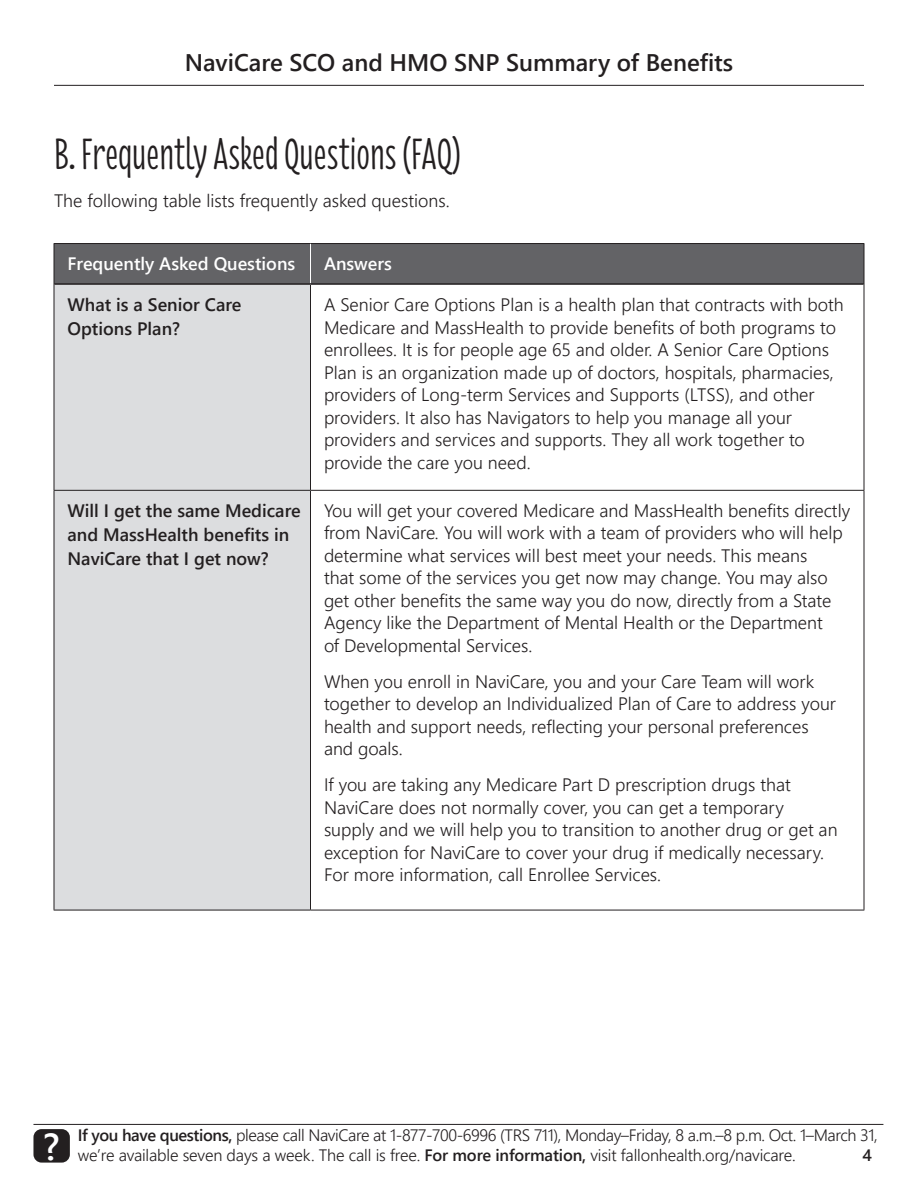
<style>
.page{position:relative;width:918px;height:1188px;background:#fff}
.page>*{position:absolute;margin:0;border:0;box-sizing:border-box;transform-origin:0 0}
._1_ABC_header_FLOR_3{font:45px "Florence";color:#231f20}
.t1{font:37.5px "Webly Sleek UI Semibold";color:#fff}
.t2{font:24px "Webly Sleek UI Semibold";color:#231f20}
._2_body{font:18px/22.5px "Webly Sleek UI Semilight";color:#231f20}
.Table_text{font:18px/24px "Webly Sleek UI Semibold";color:#231f20}
.Table_text-2{font:18px "Webly Sleek UI Semibold";color:#fff}
.t3{font:16.5px/19.8px "Webly Sleek UI Semilight";letter-spacing:-.025em;color:#231f20}
.t4{font:16.5px "Webly Sleek UI Semibold";color:#231f20}
.s1{font-style:italic}
.s2{font-family:"Webly Sleek UI Semibold"}
</style>
<div class="page">
<hr style="left:33px;top:1124px;width:850px;height:1px;background:#231f20">
<div style="left:33px;top:1129px;width:37px;height:34px;background:#231f20;border-radius:8px"></div>
<hr style="left:54px;top:85px;width:810px;height:1px;background:#231f20">
<div style="left:55px;top:244px;width:809px;height:39px;background:#636366"></div>
<div style="left:55px;top:285px;width:255px;height:625px;background:#dcdddf"></div>
<hr style="left:54px;top:284px;width:1px;height:206px;background:#231f20">
<hr style="left:310px;top:285px;width:1px;height:205px;background:#231f20">
<hr style="left:864px;top:284px;width:1px;height:206px;background:#231f20">
<hr style="left:54px;top:491px;width:1px;height:419px;background:#231f20">
<hr style="left:54px;top:490px;width:256px;height:1px;background:#231f20">
<hr style="left:54px;top:910px;width:256px;height:1px;background:#231f20">
<hr style="left:310px;top:491px;width:1px;height:419px;background:#231f20">
<hr style="left:310px;top:490px;width:554px;height:1px;background:#231f20">
<hr style="left:864px;top:491px;width:1px;height:419px;background:#231f20">
<hr style="left:310px;top:910px;width:554px;height:1px;background:#231f20">
<hr style="left:54px;top:244px;width:1px;height:40px;background:#231f20">
<hr style="left:54px;top:243px;width:256px;height:1px;background:#231f20">
<hr style="left:310px;top:243px;width:554px;height:1px;background:#231f20">
<hr style="left:864px;top:244px;width:1px;height:40px;background:#231f20">
<hr style="left:310px;top:244px;width:1px;height:39px;background:#fff">
<hr style="left:54px;top:283px;width:256px;height:2px;background:#231f20">
<hr style="left:310px;top:283px;width:554px;height:2px;background:#231f20">
<h3 class="t2" style="left:185px;top:45px;width:550px">NaviCare SCO and HMO SNP Summary of Benefits</h3>
<p class="_1_ABC_header_FLOR_3" style="left:54px;top:118px;width:409px">B. Frequently Asked Questions (FAQ)</p>
<p class="_2_body" style="left:54px;top:189px;width:397px">The following table lists frequently asked questions.</p>
<p class="Table_text-2" style="left:68px;top:250px;width:229px">Frequently Asked Questions</p>
<p class="Table_text-2" style="left:324px;top:250px;width:69px">Answers</p>
<p class="Table_text" style="left:68px;top:292px;width:176px">What is a Senior Care<br>Options Plan?</p>
<p class="_2_body" style="left:324px;top:293px;width:521px">A Senior Care Options Plan is a health plan that contracts with both Medicare and MassHealth to provide benefits of both programs to enrollees. It is for people age 65 and older. A Senior Care Options Plan is an organization made up of doctors, hospitals, pharmacies, providers of Long-term Services and Supports (LTSS), and other providers. It also has Navigators to help you manage all your providers and services and supports. They all work together to provide the care you need.</p>
<p class="Table_text" style="left:68px;top:498px;width:235px">Will I get the same Medicare and MassHealth benefits in<br>NaviCare that I get now?</p>
<p class="_2_body" style="left:324px;top:499px;width:528px">You will get your covered Medicare and MassHealth benefits directly from NaviCare<span class="s1">.</span> You will work with a team of providers who will help determine what services will best meet your needs. This means<br>that some of the services you get now may change. You may also get other benefits the same way you do now, directly from a State Agency like the Department of Mental Health or the Department<br>of Developmental Services.</p>
<p class="_2_body" style="left:324px;top:670px;width:514px">When you enroll in NaviCare, you and your Care Team will work together to develop an Individualized Plan of Care to address your health and support needs, reflecting your personal preferences and goals.</p>
<p class="_2_body" style="left:324px;top:773px;width:515px">If you are taking any Medicare Part D prescription drugs that NaviCare does not normally cover, you can get a temporary supply and we will help you to transition to another drug or get an exception for NaviCare to cover your drug if medically necessary.<br>For more information, call Enrollee Services.</p>
<h2 class="t1" style="left:43px;top:1118px;width:18px">?</h2>
<p class="t3" style="left:78px;top:1124px;width:802px"><span class="s2">If you have questions,</span> please call NaviCare at 1-877-700-6996 (TRS 711), Monday–Friday, 8 a.m.–8 p.m. Oct. 1–March 31, we’re available seven days a week. The call is free. <span class="s2">For more information,</span> visit fallonhealth.org/navicare.</p>
<p class="t4" style="left:862px;top:1142px;width:11px">4</p>
</div>
